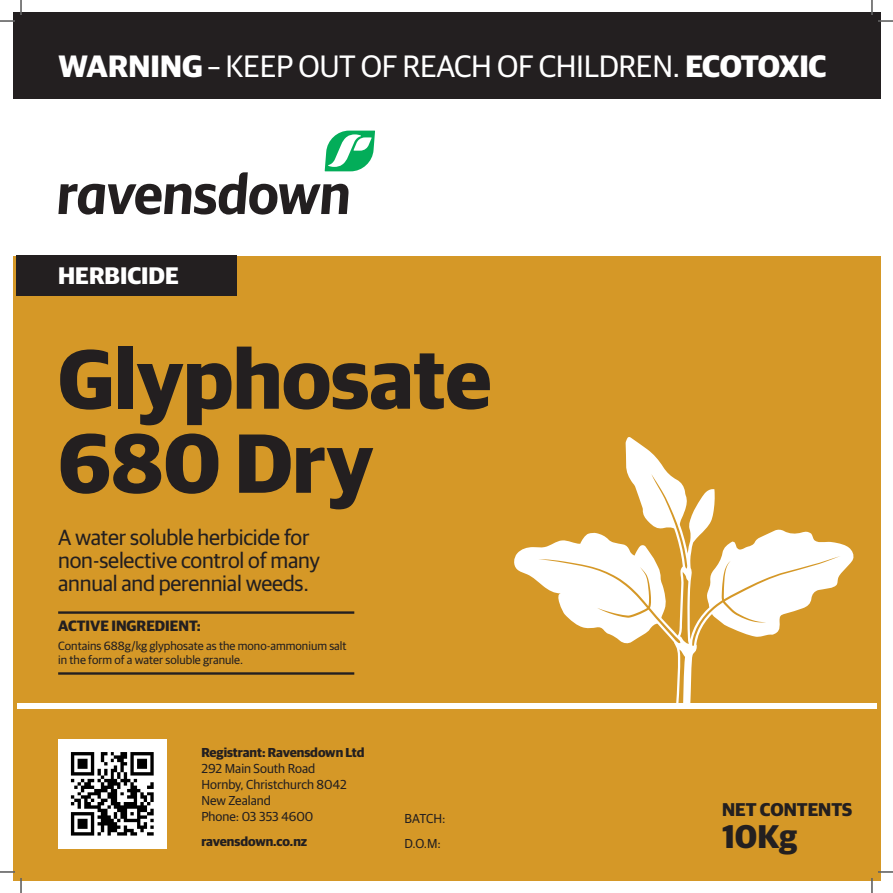
<style>
.page{position:relative;width:893px;height:893px;background:#fff}
.page>*{position:absolute;margin:0;border:0;box-sizing:border-box;transform-origin:0 0}
.t1{font:700 84px/84px "Guardian Sans";color:#231f20}
.t2{font:700 32.9px "Guardian Sans";color:#231f20}
.t3{font:31px "Guardian Sans";letter-spacing:-.015em;color:#fff}
.t4{font:700 24px "Guardian Sans";color:#fff}
.t5{font:22px/23px "Guardian Sans";letter-spacing:-.01em;color:#231f20}
.t6{font:700 18.5px "Guardian Sans";color:#231f20}
.t7{font:700 15px "Guardian Sans";color:#231f20}
.t8{font:13px "Guardian Sans";color:#231f20}
.t9{font:700 13px "Guardian Sans";color:#231f20}
.t10{font:12px/14px "Guardian Sans";color:#231f20}
.s1{font-weight:700}
</style>
<div class="page">
<div style="left:12px;top:255px;width:868px;height:625px;background:#d59827"></div>
<div style="left:17px;top:703px;width:859px;height:5px;background:#fff"></div>
<div style="left:12px;top:12px;width:868px;height:87px;background:#231f20"></div>
<svg style="left:58px;top:131px;width:317px;height:83px"></svg>
<img style="left:58px;top:739px;width:108px;height:109px">
<div style="left:17px;top:255px;width:220px;height:41px;background:#231f20"></div>
<svg style="left:514px;top:437px;width:340px;height:266px"></svg>
<hr style="left:58px;top:611px;width:296px;height:2px;background:#231f20">
<hr style="left:58px;top:672px;width:296px;height:2px;background:#231f20">
<svg style="left:0;top:0;width:22px;height:22px"></svg>
<svg style="left:0;top:871px;width:22px;height:21px"></svg>
<svg style="left:871px;top:0;width:21px;height:22px"></svg>
<svg style="left:871px;top:871px;width:21px;height:21px"></svg>
<p class="t3" style="left:58px;top:44px;width:769px"><span class="s1">WARNING</span> – KEEP OUT OF REACH OF CHILDREN. <span class="s1">ECOTOXIC</span></p>
<p class="t4" style="left:58px;top:258px;width:122px">HERBICIDE</p>
<p class="t1" style="left:58px;top:330px;width:435px">Glyphosate<br>680 Dry</p>
<p class="t5" style="left:58px;top:523px;width:263px">A water soluble herbicide for non-selective control of many annual and perennial weeds.</p>
<p class="t7" style="left:58px;top:614px;width:144px">ACTIVE INGREDIENT:</p>
<p class="t10" style="left:58px;top:637px;width:290px">Contains 688g/kg glyphosate as the mono-ammonium salt in the form of a water soluble granule.</p>
<p class="t9" style="left:201px;top:743px;width:165px">Registrant: Ravensdown Ltd</p>
<p class="t8" style="left:201px;top:759px;width:115px">292 Main South Road</p>
<p class="t8" style="left:201px;top:775px;width:147px">Hornby, Christchurch 8042</p>
<p class="t8" style="left:201px;top:791px;width:71px">New Zealand</p>
<p class="t8" style="left:201px;top:807px;width:113px">Phone: 03 353 4600</p>
<p class="t9" style="left:201px;top:831px;width:107px">ravensdown.co.nz</p>
<p class="t8" style="left:404px;top:809px;width:43px">BATCH:</p>
<p class="t8" style="left:404px;top:834px;width:38px">D.O.M:</p>
<p class="t6" style="left:722px;top:795px;width:132px">NET CONTENTS</p>
<p class="t2" style="left:722px;top:811px;width:77px">10Kg</p>
</div>
